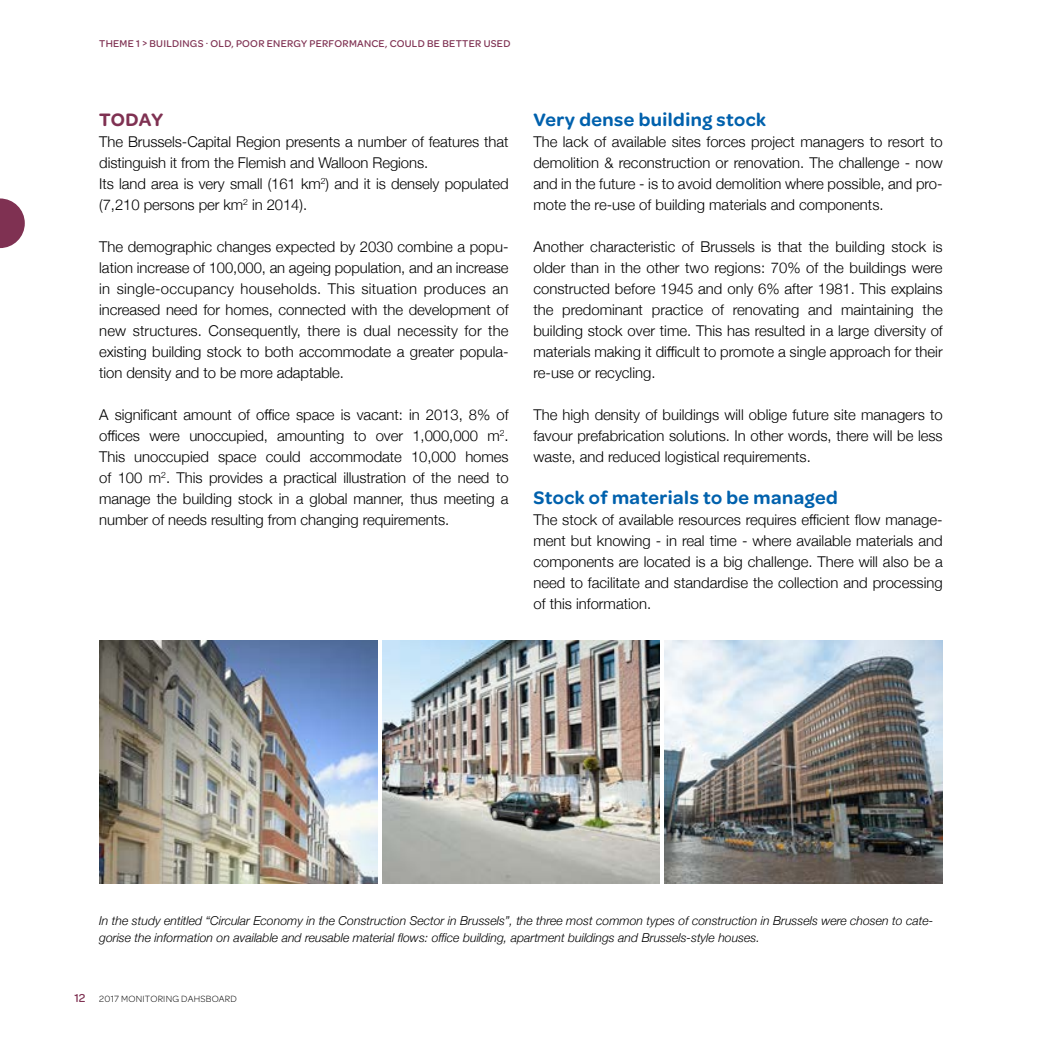
<style>
.page{position:relative;width:1042px;height:1042px;background:#fff}
.page>*{position:absolute;margin:0;border:0;box-sizing:border-box;transform-origin:0 0}
.t1{font:600 19.25px "Omnes";letter-spacing:.025em;color:#0061ad}
.t2{font:600 19.25px "Omnes";letter-spacing:.005em;color:#7f3152}
.t3{font:300 14.88px/21px "Helvetica Neue";letter-spacing:-.005em;color:#000;text-align:justify}
.t4{font:italic 300 12.25px/17.5px "Helvetica Neue";color:#000}
.t5{font:500 10.5px "Omnes";letter-spacing:.025em;color:#7f3152}
.t6{font:300 9.62px "Omnes";letter-spacing:.025em;color:#000}
.s1{font-weight:500;font-size:12.25px;color:#7f3152}
</style>
<div class="page">
<svg style="left:0;top:198px;width:25px;height:50px"></svg>
<img style="left:99px;top:640px;width:278px;height:243px">
<img style="left:382px;top:640px;width:278px;height:243px">
<img style="left:665px;top:640px;width:278px;height:243px">
<p class="t5" style="left:99px;top:36px;width:413px">THEME 1 &gt; BUILDINGS · OLD, POOR ENERGY PERFORMANCE, COULD BE BETTER USED</p>
<p class="t2" style="left:99px;top:106px;width:65px">TODAY</p>
<p class="t3" style="left:99px;top:130px;width:411px;text-align:left">The Brussels-Capital Region presents a number of features that distinguish it from the Flemish and Walloon Regions.<br>Its land area is very small (161 km<sup>2</sup>) and it is densely populated (7,210 persons per km<sup>2</sup> in 2014).</p>
<p class="t3" style="left:99px;top:235px;width:411px">The demographic changes expected by 2030 combine a popu&shy;lation increase of 100,000, an ageing population, and an increase in single-occupancy households. This situation produces an increased need for homes, connected with the development of new structures. Consequently, there is dual necessity for the existing building stock to both accommodate a greater popula&shy;tion density and to be more adaptable.</p>
<p class="t3" style="left:99px;top:403px;width:411px">A significant amount of office space is vacant: in 2013, 8% of offices were unoccupied, amounting to over 1,000,000 m<sup>2</sup>.<br>This unoccupied space could accommodate 10,000 homes of 100 m<sup>2</sup>. This provides a practical illustration of the need to manage the building stock in a global manner, thus meeting a number of needs resulting from changing requirements.</p>
<p class="t1" style="left:533px;top:106px;width:234px">Very dense building stock</p>
<p class="t3" style="left:533px;top:130px;width:411px">The lack of available sites forces project managers to resort to demolition &amp; reconstruction or renovation. The challenge - now and in the future - is to avoid demolition where possible, and pro&shy;mote the re-use of building materials and components.</p>
<p class="t3" style="left:533px;top:235px;width:411px">Another characteristic of Brussels is that the building stock is older than in the other two regions: 70% of the buildings were constructed before 1945 and only 6% after 1981. This explains the predominant practice of renovating and maintaining the building stock over time. This has resulted in a large diversity of materials making it difficult to promote a single approach for their re-use or recycling.</p>
<p class="t3" style="left:533px;top:403px;width:411px">The high density of buildings will oblige future site managers to favour prefabrication solutions. In other words, there will be less waste, and reduced logistical requirements.</p>
<p class="t1" style="left:533px;top:484px;width:306px">Stock of materials to be managed</p>
<p class="t3" style="left:533px;top:508px;width:411px">The stock of available resources requires efficient flow manage&shy;ment but knowing - in real time - where available materials and components are located is a big challenge. There will also be a need to facilitate and standardise the collection and processing of this information.</p>
<p class="t4" style="left:99px;top:910px;width:835px">In the study entitled “Circular Economy in the Construction Sector in Brussels”, the three most common types of construction in Brussels were chosen to cate&shy;gorise the information on available and reusable material flows: office building, apartment buildings and Brussels-style houses.</p>
<p class="t6" style="left:74px;top:993px;width:164px"><span class="s1">12</span> 2017 MONITORING DAHSBOARD</p>
</div>
